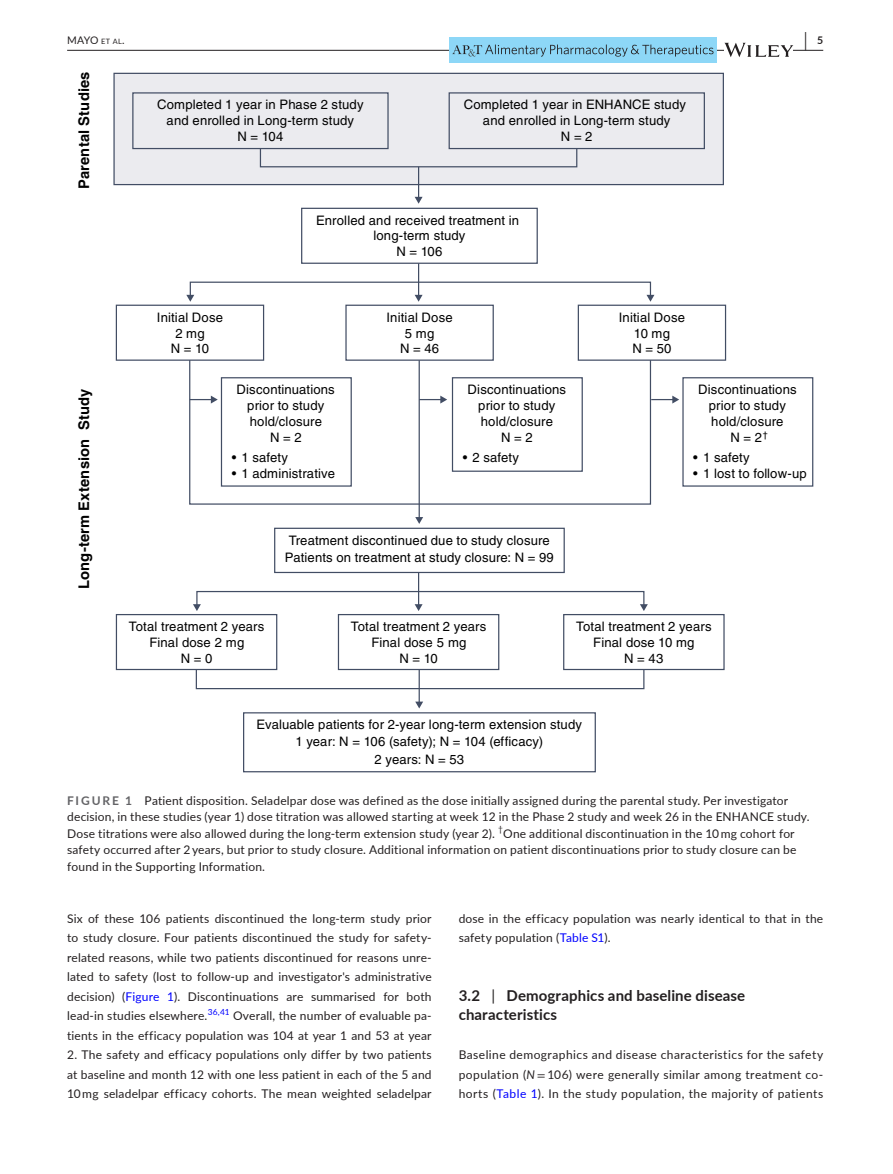
<style>
.page{position:relative;width:893px;height:1174px;background:#fff}
.page>*{position:absolute;margin:0;border:0;box-sizing:border-box;transform-origin:0 0}
.t1{font:700 19.5px "Lato";color:#231f20;scale:.48 1}
.t2{font:700 15px/19.5px "Lato";letter-spacing:.005em;color:#231f20}
.t3{font:700 14.7px "Helvetica LT Std";letter-spacing:.01em;color:#000}
.t4{font:13.05px/15.8px "Helvetica LT Std";letter-spacing:.01em;color:#000;text-align:center}
.t5{font:12px/19.5px "Lato";letter-spacing:.015em;color:#231f20;text-align:justify}
.t6{font:10.5px "Lato";color:#231f20}
.t7{font:700 10.5px "Lato";color:#231f20}
.t8{font:8.4px "Lato";color:#231f20}
.s1{font-size:7.35px}
.s2{font-style:inherit}
.s3{font-weight:700;color:#636366}
.s4{color:#00f}
.s5{font-weight:400}
.s6{font-style:italic}
.s7{font-family:"STIX"}
</style>
<div class="page">
<hr style="left:67px;top:50px;width:756px;height:1px;background:#231f20">
<div style="left:450px;top:38px;width:267px;height:25px;background:#8dd7f7"></div>
<svg style="left:452px;top:44px;width:261px;height:13px"></svg>
<svg style="left:724px;top:43px;width:69px;height:14px"></svg>
<svg style="left:113px;top:72px;width:611px;height:224px"></svg>
<svg style="left:186px;top:295px;width:8px;height:7px"></svg>
<svg style="left:646px;top:295px;width:8px;height:7px"></svg>
<hr style="left:418px;top:167px;width:1px;height:31px;background:#424d64">
<svg style="left:415px;top:197px;width:8px;height:7px"></svg>
<hr style="left:419px;top:360px;width:1px;height:158px;background:#424d64">
<svg style="left:415px;top:517px;width:8px;height:7px"></svg>
<div style="left:189px;top:359px;width:462px;height:145px;border:1px solid #424d64"></div>
<hr style="left:418px;top:263px;width:1px;height:33px;background:#424d64">
<svg style="left:415px;top:295px;width:8px;height:7px"></svg>
<div style="left:132px;top:92px;width:257px;height:57px;border:1px solid #424d64"></div>
<div style="left:449px;top:92px;width:256px;height:57px;border:1px solid #424d64"></div>
<div style="left:301px;top:208px;width:237px;height:56px;background:#fff;border:1px solid #424d64"></div>
<div style="left:274px;top:527px;width:291px;height:46px;background:#fff;border:1px solid #424d64"></div>
<hr style="left:419px;top:669px;width:1px;height:33px;background:#424d64">
<svg style="left:415px;top:701px;width:8px;height:7px"></svg>
<div style="left:196px;top:669px;width:448px;height:20px;border:1px solid #424d64"></div>
<div style="left:243px;top:712px;width:353px;height:60px;border:1px solid #424d64"></div>
<div style="left:116px;top:305px;width:148px;height:56px;background:#fff;border:1px solid #424d64"></div>
<div style="left:578px;top:305px;width:148px;height:56px;background:#fff;border:1px solid #424d64"></div>
<div style="left:345px;top:305px;width:149px;height:56px;background:#fff;border:1px solid #424d64"></div>
<div style="left:196px;top:591px;width:448px;height:15px;border:1px solid #424d64"></div>
<svg style="left:193px;top:604px;width:8px;height:7px"></svg>
<svg style="left:640px;top:604px;width:8px;height:7px"></svg>
<hr style="left:418px;top:572px;width:1px;height:33px;background:#424d64">
<svg style="left:415px;top:604px;width:8px;height:7px"></svg>
<div style="left:116px;top:614px;width:161px;height:56px;background:#fff;border:1px solid #424d64"></div>
<div style="left:338px;top:614px;width:161px;height:56px;background:#fff;border:1px solid #424d64"></div>
<div style="left:563px;top:614px;width:162px;height:56px;background:#fff;border:1px solid #424d64"></div>
<div style="left:221px;top:377px;width:131px;height:109px;background:#fff;border:1px solid #424d64"></div>
<div style="left:452px;top:377px;width:131px;height:95px;background:#fff;border:1px solid #424d64"></div>
<div style="left:682px;top:377px;width:131px;height:109px;border:1px solid #424d64"></div>
<svg style="left:190px;top:395px;width:28px;height:8px"></svg>
<svg style="left:419px;top:395px;width:28px;height:8px"></svg>
<svg style="left:651px;top:395px;width:28px;height:8px"></svg>
<div style="left:260px;top:148px;width:317px;height:19px;border:1px solid #424d64"></div>
<h1 class="t1" style="left:804px;top:25px;width:7px">|</h1>
<p class="t6" style="left:67px;top:33px;width:59px">MAYO <span class="s1">et al</span><span class="s2">.</span></p>
<p class="t7" style="left:817px;top:33px;width:8px">5</p>
<p class="t3" style="left:75px;top:189px;width:119px;rotate:-90deg">Parental Studies</p>
<p class="t3" style="left:75px;top:589px;width:201px;rotate:-90deg">Long-term Extension Study</p>
<p class="t4" style="left:157px;top:97px;width:208px">Completed 1 year in Phase 2 study and enrolled in Long-term study<br>N = 104</p>
<p class="t4" style="left:464px;top:97px;width:224px">Completed 1 year in ENHANCE study and enrolled in Long-term study<br>N = 2</p>
<p class="t4" style="left:316px;top:212px;width:204px">Enrolled and received treatment in long-term study<br>N = 106</p>
<p class="t4" style="left:157px;top:309px;width:68px">Initial Dose<br>2 mg<br>N = 10</p>
<p class="t4" style="left:619px;top:309px;width:68px">Initial Dose<br>10 mg<br>N = 50</p>
<p class="t4" style="left:386px;top:309px;width:68px">Initial Dose<br>5 mg<br>N = 46</p>
<p class="t4" style="left:237px;top:382px;width:100px">Discontinuations prior to study hold/closure<br>N = 2</p>
<p class="t4" style="left:232px;top:449px;width:58px">• 1 safety</p>
<p class="t4" style="left:232px;top:466px;width:105px">• 1 administrative</p>
<p class="t4" style="left:468px;top:382px;width:100px">Discontinuations prior to study hold/closure<br>N = 2</p>
<p class="t4" style="left:463px;top:449px;width:58px">• 2 safety</p>
<p class="t4" style="left:698px;top:382px;width:100px">Discontinuations prior to study hold/closure<br>N = 2<sup>†</sup></p>
<p class="t4" style="left:693px;top:449px;width:58px">• 1 safety</p>
<p class="t4" style="left:693px;top:466px;width:115px">• 1 lost to follow-up</p>
<p class="t4" style="left:285px;top:531px;width:271px;line-height:17.4px">Treatment discontinued due to study closure<br>Patients on treatment at study closure: N = 99</p>
<p class="t4" style="left:129px;top:619px;width:137px">Total treatment 2 years<br>Final dose 2 mg<br>N = 0</p>
<p class="t4" style="left:351px;top:619px;width:137px">Total treatment 2 years<br>Final dose 5 mg<br>N = 10</p>
<p class="t4" style="left:576px;top:619px;width:137px">Total treatment 2 years<br>Final dose 10 mg<br>N = 43</p>
<p class="t4" style="left:257px;top:716px;width:327px;line-height:17.4px">Evaluable patients for 2-year long-term extension study<br>1 year: N = 106 (safety); N = 104 (efficacy)<br>2 years: N = 53</p>
<p class="t5" style="left:67px;top:791px;width:744px;line-height:16.5px;text-align:left"><span class="s3">FIGURE 1</span> Patient disposition. Seladelpar dose was defined as the dose initially assigned during the parental study. Per investigator decision, in these studies (year 1) dose titration was allowed starting at week 12 in the Phase 2 study and week 26 in the ENHANCE study.<br>Dose titrations were also allowed during the long-term extension study (year 2).</p>
<p class="t8" style="left:498px;top:823px;width:6px">†</p>
<p class="t5" style="left:67px;top:824px;width:731px;line-height:16.5px;text-align:left;text-indent:436px">One additional discontinuation in the 10 mg cohort for safety occurred after 2 years, but prior to study closure. Additional information on patient discontinuations prior to study closure can be found in the Supporting Information.</p>
<p class="t5" style="left:67px;top:908px;width:366px">Six of these 106 patients discontinued the long-term study prior to study closure. Four patients discontinued the study for safety&shy;related reasons, while two patients discontinued for reasons unre&shy;lated to safety (lost to follow-up and investigator's administrative decision) (<span class="s4">Figure 1</span>). Discontinuations are summarised for both lead-in studies elsewhere.<sup>36,41</sup> Overall, the number of evaluable pa&shy;tients in the efficacy population was 104 at year 1 and 53 at year</p>
<p class="t5" style="left:67px;top:1044px;width:366px">2. The safety and efficacy populations only differ by two patients at baseline and month 12 with one less patient in each of the 5 and 10 mg seladelpar efficacy cohorts. The mean weighted seladelpar</p>
<p class="t5" style="left:459px;top:908px;width:366px">dose in the efficacy population was nearly identical to that in the safety population (<span class="s4">Table S1</span>).</p>
<p class="t2" style="left:459px;top:984px;width:288px">3.2 <span class="s5">|</span> Demographics and baseline disease characteristics</p>
<p class="t5" style="left:459px;top:1044px;width:366px">Baseline demographics and disease characteristics for the safety population (<span class="s6">N</span> <span class="s7">=</span> 106) were generally similar among treatment co&shy;horts (<span class="s4">Table 1</span>). In the study population, the majority of patients</p>
</div>
